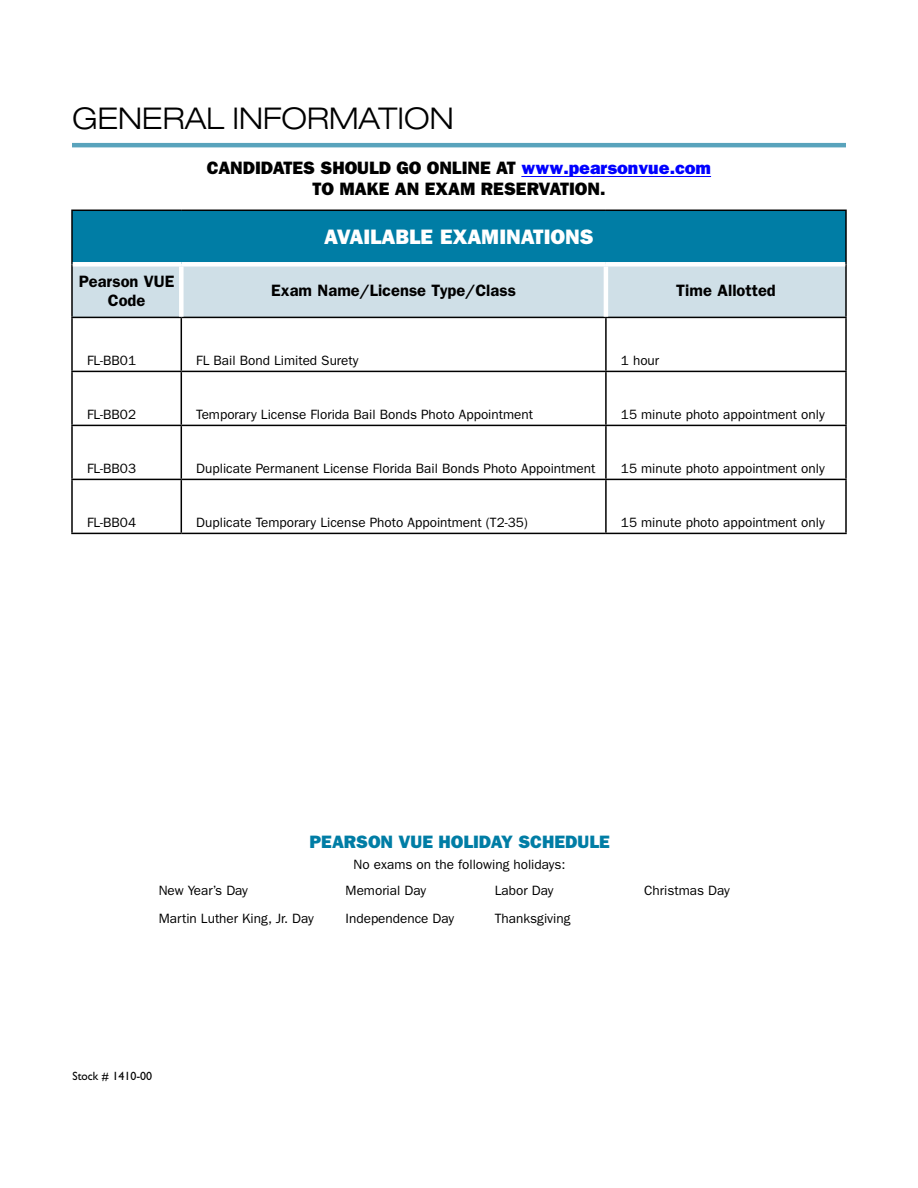
<style>
.page{position:relative;width:918px;height:1188px;background:#fff}
.page>*{position:absolute;margin:0;border:0;box-sizing:border-box;transform-origin:0 0}
.MAIN_HEAD{font:300 expanded 30px "Helvetica Neue LT Std";color:#000}
.Table_Head{font:21px "ITC Franklin Gothic Std Hvy";color:#fff}
.A_Head{font:18px/21px "ITC Franklin Gothic Std Hvy";color:#000;text-align:center}
.A_Head-2{font:18px "ITC Franklin Gothic Std Hvy";color:#007da5}
.Table_Head-2{font:600 16.5px/19.5px "ITC Franklin Gothic Std";color:#000;text-align:center}
.table_body{font:13.5px "ITC Franklin Gothic Std";color:#000}
.A_Head-3{font:13.5px "ITC Franklin Gothic Std";color:#000}
.t1{font:500 12px "Gill Sans MT Pro";color:#000;scale:.95 1}
.s1{color:#00f}
</style>
<div class="page">
<hr style="left:72px;top:143px;width:774px;height:4px;background:#59a3bc">
<hr style="left:521px;top:176px;width:190px;height:1px;background:#00f">
<div style="left:72px;top:210px;width:774px;height:54px;background:#007da5"></div>
<div style="left:73px;top:267px;width:772px;height:50px;background:#cfdfe7"></div>
<hr style="left:181px;top:318px;width:1px;height:53px;background:#000">
<hr style="left:605px;top:318px;width:2px;height:53px;background:#000">
<hr style="left:71px;top:371px;width:110px;height:1px;background:#000">
<hr style="left:181px;top:371px;width:425px;height:1px;background:#000">
<hr style="left:181px;top:372px;width:1px;height:53px;background:#000">
<hr style="left:606px;top:371px;width:241px;height:1px;background:#000">
<hr style="left:605px;top:372px;width:2px;height:53px;background:#000">
<hr style="left:71px;top:425px;width:110px;height:1px;background:#000">
<hr style="left:181px;top:425px;width:425px;height:1px;background:#000">
<hr style="left:181px;top:426px;width:1px;height:53px;background:#000">
<hr style="left:606px;top:425px;width:241px;height:1px;background:#000">
<hr style="left:605px;top:426px;width:2px;height:53px;background:#000">
<hr style="left:71px;top:479px;width:110px;height:1px;background:#000">
<hr style="left:181px;top:479px;width:425px;height:1px;background:#000">
<hr style="left:181px;top:480px;width:1px;height:53px;background:#000">
<hr style="left:606px;top:479px;width:241px;height:1px;background:#000">
<hr style="left:605px;top:480px;width:2px;height:53px;background:#000">
<hr style="left:71px;top:210px;width:110px;height:1px;background:#000">
<hr style="left:71px;top:211px;width:2px;height:53px;background:#000">
<hr style="left:181px;top:210px;width:425px;height:1px;background:#000">
<hr style="left:606px;top:210px;width:241px;height:1px;background:#000">
<hr style="left:845px;top:211px;width:2px;height:53px;background:#000">
<hr style="left:71px;top:264px;width:2px;height:53px;background:#000">
<hr style="left:845px;top:264px;width:2px;height:53px;background:#000">
<hr style="left:71px;top:318px;width:2px;height:53px;background:#000">
<hr style="left:845px;top:318px;width:2px;height:53px;background:#000">
<hr style="left:71px;top:372px;width:2px;height:53px;background:#000">
<hr style="left:845px;top:372px;width:2px;height:53px;background:#000">
<hr style="left:71px;top:426px;width:2px;height:53px;background:#000">
<hr style="left:845px;top:426px;width:2px;height:53px;background:#000">
<hr style="left:71px;top:480px;width:2px;height:53px;background:#000">
<hr style="left:845px;top:480px;width:2px;height:53px;background:#000">
<hr style="left:71px;top:533px;width:110px;height:1px;background:#000">
<hr style="left:181px;top:533px;width:425px;height:1px;background:#000">
<hr style="left:606px;top:533px;width:241px;height:1px;background:#000">
<hr style="left:71px;top:317px;width:110px;height:1px;background:#000">
<hr style="left:181px;top:317px;width:425px;height:1px;background:#000">
<hr style="left:606px;top:317px;width:241px;height:1px;background:#000">
<div style="left:179px;top:267px;width:5px;height:50px;background:#fff"></div>
<hr style="left:604px;top:267px;width:4px;height:50px;background:#fff">
<div style="left:73px;top:262px;width:108px;height:5px;background:#fff"></div>
<div style="left:181px;top:262px;width:425px;height:5px;background:#fff"></div>
<div style="left:606px;top:262px;width:239px;height:5px;background:#fff"></div>
<p class="MAIN_HEAD" style="left:72px;top:101px;width:383px">GENERAL INFORMATION</p>
<p class="A_Head" style="left:207px;top:157px;width:506px">CANDIDATES SHOULD GO ONLINE AT <span class="s1">www.pearsonvue.com<br></span>TO MAKE AN EXAM RESERVATION.</p>
<p class="Table_Head" style="left:324px;top:225px;width:271px">AVAILABLE EXAMINATIONS</p>
<p class="Table_Head-2" style="left:79px;top:271px;width:97px">Pearson VUE<br>Code</p>
<p class="Table_Head-2" style="left:271px;top:281px;width:246px">Exam Name/License Type/Class</p>
<p class="Table_Head-2" style="left:676px;top:281px;width:101px">Time Allotted</p>
<p class="table_body" style="left:87px;top:353px;width:51px">FL-BB01</p>
<p class="table_body" style="left:196px;top:353px;width:164px">FL Bail Bond Limited Surety</p>
<p class="table_body" style="left:621px;top:353px;width:40px">1 hour</p>
<p class="table_body" style="left:87px;top:407px;width:51px">FL-BB02</p>
<p class="table_body" style="left:196px;top:407px;width:338px">Temporary License Florida Bail Bonds Photo Appointment</p>
<p class="table_body" style="left:621px;top:407px;width:205px">15 minute photo appointment only</p>
<p class="table_body" style="left:87px;top:461px;width:51px">FL-BB03</p>
<p class="table_body" style="left:196px;top:461px;width:401px">Duplicate Permanent License Florida Bail Bonds Photo Appointment</p>
<p class="table_body" style="left:621px;top:461px;width:205px">15 minute photo appointment only</p>
<p class="table_body" style="left:87px;top:515px;width:51px">FL-BB04</p>
<p class="table_body" style="left:196px;top:515px;width:333px">Duplicate Temporary License Photo Appointment (T2-35)</p>
<p class="table_body" style="left:621px;top:515px;width:205px">15 minute photo appointment only</p>
<p class="A_Head-2" style="left:309px;top:831px;width:302px">PEARSON VUE HOLIDAY SCHEDULE</p>
<p class="A_Head-3" style="left:354px;top:856px;width:213px">No exams on the following holidays:</p>
<p class="table_body" style="left:159px;top:883px;width:91px">New Year’s Day</p>
<p class="table_body" style="left:346px;top:883px;width:82px">Memorial Day</p>
<p class="table_body" style="left:495px;top:883px;width:60px">Labor Day</p>
<p class="table_body" style="left:644px;top:883px;width:87px">Christmas Day</p>
<p class="table_body" style="left:159px;top:911px;width:156px">Martin Luther King, Jr. Day</p>
<p class="table_body" style="left:346px;top:911px;width:110px">Independence Day</p>
<p class="table_body" style="left:495px;top:911px;width:77px">Thanksgiving</p>
<p class="t1" style="left:73px;top:1069px;width:85px">Stock # 1410-00</p>
</div>
